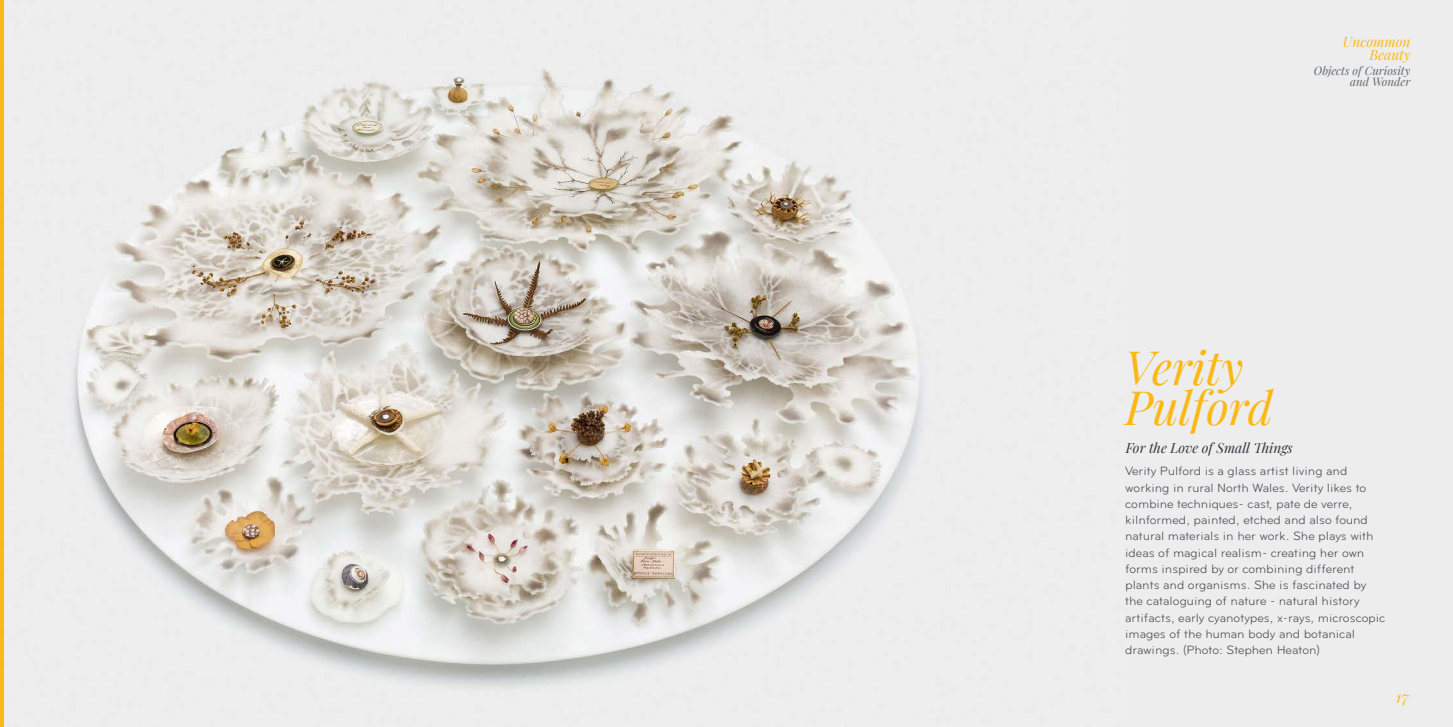
<style>
.page{position:relative;width:1453px;height:727px;background:#fff}
.page>*{position:absolute;margin:0;border:0;box-sizing:border-box;transform-origin:0 0}
.t1{font:italic 46.25px/40px "Playfair Display";color:#fcb814}
.t2{font:italic 16.25px "Playfair Display";color:#fcb814}
.t3{font:italic 13.88px/13.1px "Playfair Display";color:#fcb814;text-align:right}
.t4{font:italic 13.75px "Playfair Display";color:#323640}
.t5{font:12.5px/16.2px "Bryant";color:#4a4d56}
.t6{font:italic 11.5px/10.9px "Playfair Display";color:#616a71;text-align:right}
</style>
<div class="page">
<div style="left:0;top:0;width:1453px;height:726px;background:#ededed"></div>
<img style="left:73px;top:69px;width:849px;height:619px">
<hr style="left:0;top:0;width:4px;height:726px;background:#fcb814">
<p class="t3" style="left:1343px;top:34px;width:69px">Uncommon<br>Beauty</p>
<p class="t6" style="left:1314px;top:64px;width:98px">Objects of Curiosity and Wonder</p>
<p class="t1" style="left:1125px;top:344px;width:149px">Verity<br>Pulford</p>
<p class="t5" style="left:1125px;top:463px;width:262px">Verity Pulford is a glass artist living and working in rural North Wales. Verity likes to combine techniques- cast, pate de verre, kilnformed, painted, etched and also found natural materials in her work. She plays with ideas of magical realism- creating her own forms inspired by or combining different plants and organisms. She is fascinated by the cataloguing of nature - natural history artifacts, early cyanotypes, x-rays, microscopic images of the human body and botanical drawings. (Photo: Stephen Heaton)</p>
<p class="t4" style="left:1126px;top:437px;width:169px">For the Love of Small Things</p>
<p class="t2" style="left:1396px;top:684px;width:15px">17</p>
</div>
